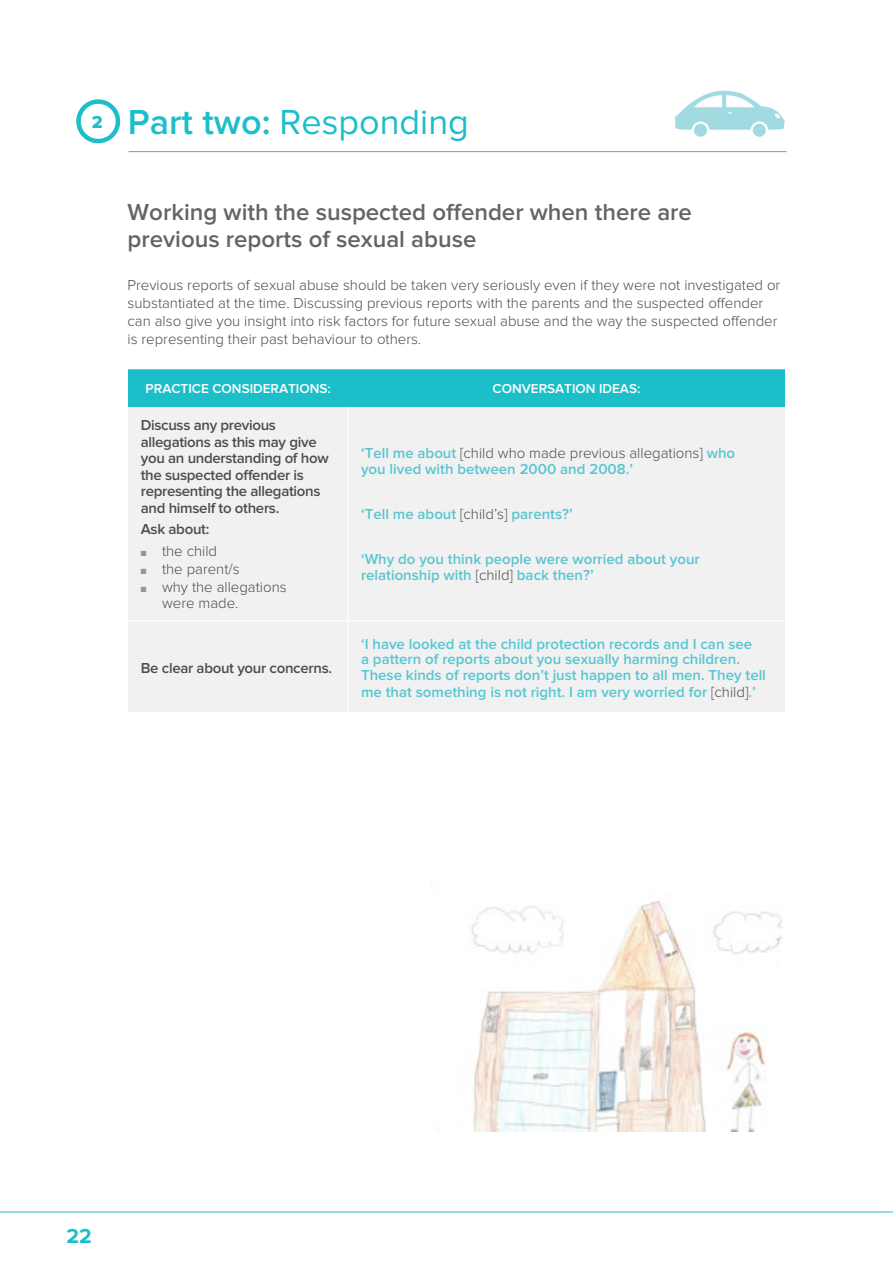
<style>
.page{position:relative;width:893px;height:1263px;background:#fff}
.page>*{position:absolute;margin:0;border:0;box-sizing:border-box;transform-origin:0 0}
.t1{font:36px "Proxima Nova";color:#1cbeca}
.t2{font:600 24px/27px "Proxima Nova";color:#636466}
.t3{font:700 21px "Proxima Nova";color:#1cbeca}
.t4{font:18px "Proxima Nova Extrabld";color:#1cbeca}
.t5{font:600 15px/16px "Proxima Nova";color:#57c6d0}
.t6{font:300 15px/18px "Proxima Nova";color:#4d4d4f}
.t7{font:600 15px/16.5px "Proxima Nova";letter-spacing:-.02em;color:#4d4d4f}
.t8{font:600 13.5px "Proxima Nova";color:#fff}
.s1{font-weight:600}
.s2{color:#939598}
.s3{font-weight:300;color:#4d4d4f}
</style>
<div class="page">
<hr style="left:0;top:1212px;width:893px;height:1px;background:#1cbeca">
<hr style="left:129px;top:151px;width:658px;height:1px;background:#939598">
<div style="left:128px;top:406px;width:220px;height:215px;background:#f1f1f2"></div>
<div style="left:348px;top:406px;width:436px;height:215px;background:#f1f1f2"></div>
<div style="left:128px;top:621px;width:220px;height:92px;background:#f1f1f2"></div>
<div style="left:348px;top:621px;width:436px;height:92px;background:#f1f1f2"></div>
<hr style="left:348px;top:406px;width:1px;height:214px;background:#fff">
<hr style="left:128px;top:620px;width:220px;height:1px;background:#fff">
<hr style="left:348px;top:620px;width:436px;height:1px;background:#fff">
<hr style="left:348px;top:621px;width:1px;height:91px;background:#fff">
<hr style="left:128px;top:712px;width:220px;height:1px;background:#fff">
<hr style="left:348px;top:712px;width:436px;height:1px;background:#fff">
<svg style="left:76px;top:99px;width:45px;height:45px"></svg>
<svg style="left:675px;top:90px;width:110px;height:40px"></svg>
<div style="left:694px;top:124px;width:13px;height:13px;background:#a1dbe1;border-radius:50%"></div>
<div style="left:753px;top:124px;width:13px;height:13px;background:#a1dbe1;border-radius:50%"></div>
<div style="left:128px;top:369px;width:220px;height:37px;background:#1cbeca"></div>
<div style="left:348px;top:369px;width:436px;height:37px;background:#1cbeca"></div>
<img style="left:432px;top:882px;width:350px;height:249px">
<p class="t4" style="left:92px;top:114px;width:12px">2</p>
<h1 class="t1" style="left:128px;top:106px;width:343px"><span class="s1">Part two:</span> Responding</h1>
<h2 class="t2" style="left:128px;top:200px;width:566px">Working with the suspected offender when there are previous reports of sexual abuse</h2>
<p class="t6" style="left:128px;top:277px;width:654px">Previous reports of sexual abuse should be taken very seriously even if they were not investigated or substantiated at the time. Discussing previous reports with the parents and the suspected offender can also give you insight into risk factors for future sexual abuse and the way the suspected offender is representing their past behaviour to others.</p>
<p class="t8" style="left:146px;top:382px;width:187px">PRACTICE CONSIDERATIONS:</p>
<p class="t8" style="left:492px;top:382px;width:149px">CONVERSATION IDEAS:</p>
<p class="t7" style="left:141px;top:418px;width:189px">Discuss any previous allegations as this may give you an understanding of how the suspected offender is representing the allegations and himself to others.</p>
<p class="t7" style="left:141px;top:521px;width:70px">Ask about:</p>
<p class="t6" style="left:141px;top:543px;width:78px"><span class="s2">■</span> the child</p>
<p class="t6" style="left:141px;top:560px;width:100px"><span class="s2">■</span> the parent/s</p>
<p class="t6" style="left:162px;top:579px;width:126px;line-height:16.5px;text-indent:-21px"><span class="s2">■</span> why the allegations were made.</p>
<p class="t5" style="left:361px;top:446px;width:376px">‘Tell me about <span class="s3">[child who made previous allegations]</span> who you lived with between 2000 and 2008.’</p>
<p class="t5" style="left:361px;top:507px;width:213px">‘Tell me about <span class="s3">[child’s]</span> parents?’</p>
<p class="t5" style="left:361px;top:551px;width:340px;line-height:16.5px">‘Why do you think people were worried about your relationship with <span class="s3">[child]</span> back then?’</p>
<p class="t7" style="left:141px;top:660px;width:193px">Be clear about your concerns.</p>
<p class="t5" style="left:361px;top:636px;width:406px">‘I have looked at the child protection records and I can see<br>a pattern of reports about you sexually harming children.<br>These kinds of reports don’t just happen to all men. They tell me that something is not right. I am very worried for <span class="s3">[child]</span>.’</p>
<h3 class="t3" style="left:67px;top:1227px;width:27px">22</h3>
</div>
